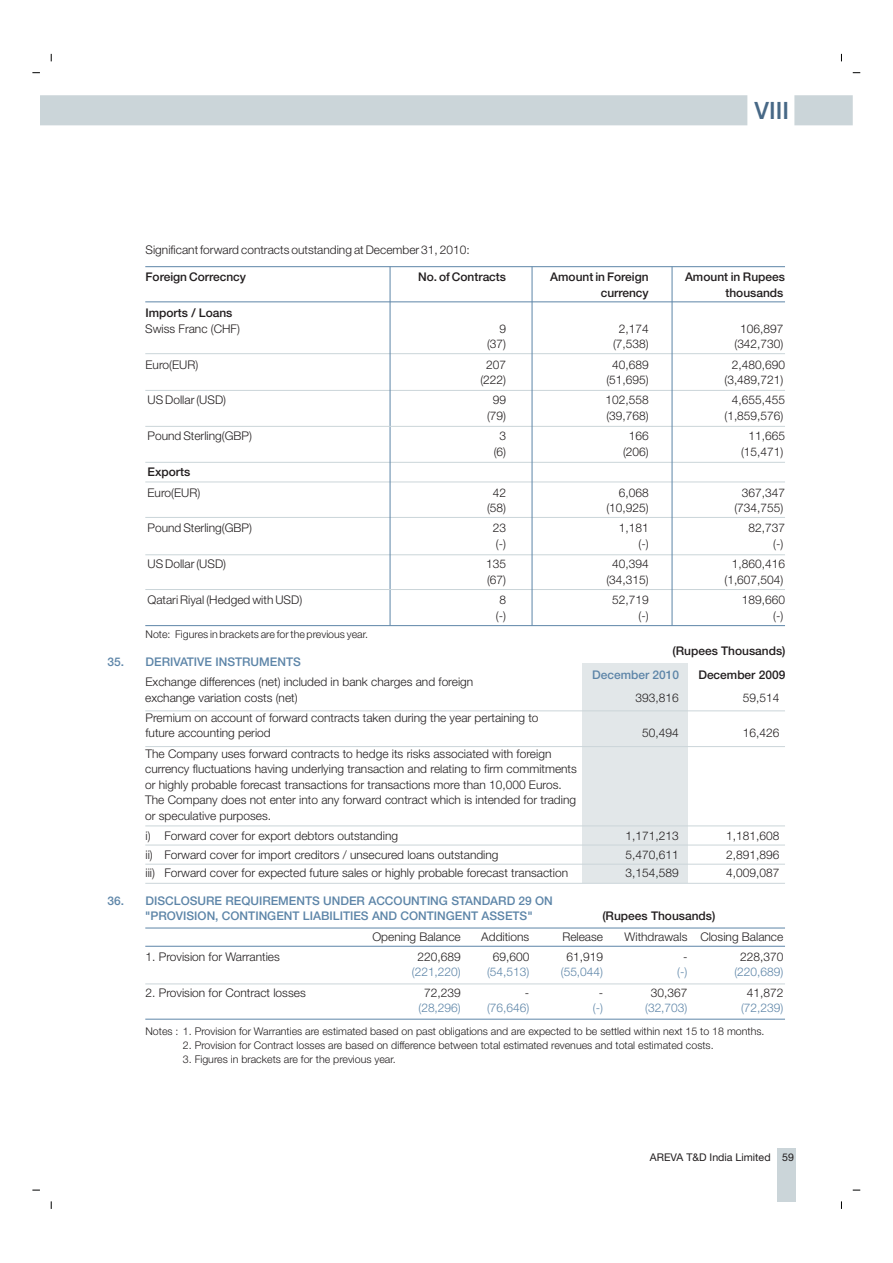
<style>
.page{position:relative;width:893px;height:1263px;background:#fff}
.page>*{position:absolute;margin:0;border:0;box-sizing:border-box;transform-origin:0 0}
.t1{font:500 23.85px "Helvetica Neue";color:#476886}
.t2{font:300 12px/15.5px "Helvetica Neue";color:#221e1f}
.t3{font:500 12px "Helvetica Neue";color:#221e1f}
.t4{font:500 12px/15.5px "Helvetica Neue";color:#5d85a8}
.t5{font:300 12px "Helvetica Neue";color:#5d85a8}
.t6{font:300 10.65px "Helvetica Neue";color:#221e1f}
.t7{font:10.65px "Helvetica Neue";color:#221e1f}
</style>
<div class="page">
<svg style="left:40px;top:95px;width:813px;height:30px;background:#ced7db"></svg>
<div style="left:777px;top:1148px;width:19px;height:53px;background:#cbd5d9"></div>
<div style="left:583px;top:664px;width:105px;height:219px;background:#e2e7e9"></div>
<hr style="left:145px;top:625px;width:640px;height:1px;background:#5d85a8">
<hr style="left:145px;top:302px;width:640px;height:1px;background:#5d85a8">
<hr style="left:145px;top:266px;width:640px;height:1px;background:#5d85a8">
<hr style="left:145px;top:517px;width:640px;height:1px;background:#cbd5d9">
<hr style="left:145px;top:482px;width:640px;height:1px;background:#cbd5d9">
<hr style="left:145px;top:554px;width:640px;height:1px;background:#cbd5d9">
<hr style="left:145px;top:462px;width:640px;height:1px;background:#cbd5d9">
<hr style="left:145px;top:390px;width:640px;height:1px;background:#cbd5d9">
<hr style="left:145px;top:353px;width:640px;height:1px;background:#cbd5d9">
<hr style="left:390px;top:267px;width:1px;height:358px;background:#5d85a8">
<hr style="left:145px;top:426px;width:640px;height:1px;background:#cbd5d9">
<hr style="left:145px;top:589px;width:640px;height:1px;background:#cbd5d9">
<hr style="left:532px;top:267px;width:1px;height:358px;background:#5d85a8">
<hr style="left:672px;top:267px;width:1px;height:358px;background:#5d85a8">
<hr style="left:145px;top:711px;width:640px;height:1px;background:#cbd5d9">
<hr style="left:145px;top:746px;width:640px;height:1px;background:#cbd5d9">
<hr style="left:145px;top:826px;width:640px;height:1px;background:#cbd5d9">
<hr style="left:145px;top:845px;width:640px;height:1px;background:#cbd5d9">
<hr style="left:145px;top:864px;width:640px;height:1px;background:#cbd5d9">
<hr style="left:145px;top:883px;width:640px;height:1px;background:#cbd5d9">
<hr style="left:145px;top:928px;width:640px;height:1px;background:#5d85a8">
<hr style="left:145px;top:946px;width:640px;height:1px;background:#5d85a8">
<hr style="left:145px;top:984px;width:640px;height:1px;background:#cbd5d9">
<hr style="left:145px;top:1019px;width:640px;height:1px;background:#5d85a8">
<h1 class="t1" style="left:754px;top:102px;width:36px">VIII</h1>
<p class="t2" style="left:146px;top:243px;width:326px">Significant forward contracts outstanding at December 31, 2010:</p>
<p class="t3" style="left:146px;top:273px;width:102px">Foreign Correcncy</p>
<p class="t3" style="left:418px;top:273px;width:90px">No. of Contracts</p>
<p class="t3" style="left:550px;top:273px;width:100px">Amount in Foreign</p>
<p class="t3" style="left:685px;top:273px;width:101px">Amount in Rupees</p>
<p class="t3" style="left:601px;top:288px;width:50px">currency</p>
<p class="t3" style="left:725px;top:288px;width:59px">thousands</p>
<p class="t3" style="left:146px;top:309px;width:88px">Imports / Loans</p>
<p class="t2" style="left:145px;top:322px;width:96px">Swiss Franc (CHF)</p>
<p class="t2" style="left:499px;top:322px;width:8px">9</p>
<p class="t2" style="left:619px;top:322px;width:31px">2,174</p>
<p class="t2" style="left:740px;top:322px;width:45px">106,897</p>
<p class="t2" style="left:487px;top:337px;width:21px">(37)</p>
<p class="t2" style="left:613px;top:337px;width:37px">(7,538)</p>
<p class="t2" style="left:734px;top:337px;width:50px">(342,730)</p>
<p class="t2" style="left:146px;top:358px;width:54px">Euro(EUR)</p>
<p class="t2" style="left:486px;top:358px;width:21px">207</p>
<p class="t2" style="left:612px;top:358px;width:38px">40,689</p>
<p class="t2" style="left:732px;top:358px;width:55px">2,480,690</p>
<p class="t2" style="left:480px;top:373px;width:27px">(222)</p>
<p class="t2" style="left:606px;top:373px;width:44px">(51,695)</p>
<p class="t2" style="left:724px;top:373px;width:60px">(3,489,721)</p>
<p class="t2" style="left:148px;top:394px;width:80px">US Dollar (USD)</p>
<p class="t2" style="left:493px;top:394px;width:15px">99</p>
<p class="t2" style="left:605px;top:394px;width:45px">102,558</p>
<p class="t2" style="left:732px;top:394px;width:55px">4,655,455</p>
<p class="t2" style="left:487px;top:409px;width:21px">(79)</p>
<p class="t2" style="left:606px;top:409px;width:44px">(39,768)</p>
<p class="t2" style="left:724px;top:409px;width:60px">(1,859,576)</p>
<p class="t2" style="left:147px;top:430px;width:106px">Pound Sterling(GBP)</p>
<p class="t2" style="left:499px;top:430px;width:8px">3</p>
<p class="t2" style="left:629px;top:430px;width:21px">166</p>
<p class="t2" style="left:748px;top:430px;width:38px">11,665</p>
<p class="t2" style="left:494px;top:445px;width:14px">(6)</p>
<p class="t2" style="left:623px;top:445px;width:27px">(206)</p>
<p class="t2" style="left:741px;top:445px;width:44px">(15,471)</p>
<p class="t3" style="left:147px;top:467px;width:44px">Exports</p>
<p class="t2" style="left:147px;top:486px;width:54px">Euro(EUR)</p>
<p class="t2" style="left:493px;top:486px;width:15px">42</p>
<p class="t2" style="left:619px;top:486px;width:31px">6,068</p>
<p class="t2" style="left:742px;top:486px;width:45px">367,347</p>
<p class="t2" style="left:487px;top:501px;width:21px">(58)</p>
<p class="t2" style="left:606px;top:501px;width:44px">(10,925)</p>
<p class="t2" style="left:734px;top:501px;width:50px">(734,755)</p>
<p class="t2" style="left:147px;top:522px;width:106px">Pound Sterling(GBP)</p>
<p class="t2" style="left:493px;top:522px;width:15px">23</p>
<p class="t2" style="left:619px;top:522px;width:31px">1,181</p>
<p class="t2" style="left:748px;top:522px;width:38px">82,737</p>
<p class="t2" style="left:496px;top:537px;width:12px">(-)</p>
<p class="t2" style="left:638px;top:537px;width:12px">(-)</p>
<p class="t2" style="left:773px;top:537px;width:12px">(-)</p>
<p class="t2" style="left:147px;top:558px;width:80px">US Dollar (USD)</p>
<p class="t2" style="left:486px;top:558px;width:21px">135</p>
<p class="t2" style="left:612px;top:558px;width:38px">40,394</p>
<p class="t2" style="left:732px;top:558px;width:55px">1,860,416</p>
<p class="t2" style="left:487px;top:573px;width:21px">(67)</p>
<p class="t2" style="left:606px;top:573px;width:44px">(34,315)</p>
<p class="t2" style="left:724px;top:573px;width:60px">(1,607,504)</p>
<p class="t2" style="left:147px;top:593px;width:156px">Qatari Riyal (Hedged with USD)</p>
<p class="t2" style="left:499px;top:593px;width:8px">8</p>
<p class="t2" style="left:612px;top:593px;width:38px">52,719</p>
<p class="t2" style="left:742px;top:593px;width:45px">189,660</p>
<p class="t2" style="left:496px;top:609px;width:12px">(-)</p>
<p class="t2" style="left:638px;top:609px;width:12px">(-)</p>
<p class="t2" style="left:773px;top:609px;width:12px">(-)</p>
<p class="t6" style="left:146px;top:631px;width:224px">Note: Figures in brackets are for the previous year.</p>
<p class="t2" style="left:145px;top:675px;width:330px">Exchange differences (net) included in bank charges and foreign exchange variation costs (net)</p>
<p class="t3" style="left:672px;top:646px;width:115px">(Rupees Thousands)</p>
<p class="t4" style="left:592px;top:669px;width:88px">December 2010</p>
<p class="t3" style="left:698px;top:671px;width:88px">December 2009</p>
<p class="t4" style="left:108px;top:655px;width:195px">35. DERIVATIVE INSTRUMENTS</p>
<p class="t2" style="left:635px;top:691px;width:45px">393,816</p>
<p class="t2" style="left:743px;top:691px;width:38px">59,514</p>
<p class="t2" style="left:145px;top:711px;width:395px">Premium on account of forward contracts taken during the year pertaining to future accounting period</p>
<p class="t2" style="left:642px;top:727px;width:38px">50,494</p>
<p class="t2" style="left:743px;top:727px;width:38px">16,426</p>
<p class="t2" style="left:145px;top:747px;width:433px">The Company uses forward contracts to hedge its risks associated with foreign currency fluctuations having underlying transaction and relating to firm commitments or highly probable forecast transactions for transactions more than 10,000 Euros.<br>The Company does not enter into any forward contract which is intended for trading or speculative purposes.</p>
<p class="t2" style="left:145px;top:829px;width:254px">i) Forward cover for export debtors outstanding</p>
<p class="t2" style="left:625px;top:829px;width:55px">1,171,213</p>
<p class="t2" style="left:726px;top:829px;width:55px">1,181,608</p>
<p class="t2" style="left:145px;top:848px;width:354px">ii) Forward cover for import creditors / unsecured loans outstanding</p>
<p class="t2" style="left:625px;top:848px;width:55px">5,470,611</p>
<p class="t2" style="left:726px;top:848px;width:55px">2,891,896</p>
<p class="t2" style="left:145px;top:866px;width:424px">iii) Forward cover for expected future sales or highly probable forecast transaction</p>
<p class="t2" style="left:625px;top:866px;width:55px">3,154,589</p>
<p class="t2" style="left:726px;top:866px;width:55px">4,009,087</p>
<p class="t3" style="left:602px;top:911px;width:115px">(Rupees Thousands)</p>
<p class="t2" style="left:372px;top:930px;width:90px">Opening Balance</p>
<p class="t2" style="left:481px;top:930px;width:49px">Additions</p>
<p class="t2" style="left:562px;top:930px;width:42px">Release</p>
<p class="t2" style="left:624px;top:930px;width:160px">Withdrawals Closing Balance</p>
<p class="t2" style="left:145px;top:950px;width:136px">1. Provision for Warranties</p>
<p class="t2" style="left:418px;top:950px;width:45px">220,689</p>
<p class="t2" style="left:493px;top:950px;width:38px">69,600</p>
<p class="t2" style="left:566px;top:950px;width:38px">61,919</p>
<p class="t2" style="left:683px;top:950px;width:6px">-</p>
<p class="t2" style="left:740px;top:950px;width:45px">228,370</p>
<p class="t2" style="left:145px;top:986px;width:162px">2. Provision for Contract losses</p>
<p class="t2" style="left:424px;top:986px;width:38px">72,239</p>
<p class="t2" style="left:525px;top:986px;width:6px">-</p>
<p class="t2" style="left:599px;top:986px;width:6px">-</p>
<p class="t2" style="left:651px;top:986px;width:38px">30,367</p>
<p class="t2" style="left:747px;top:986px;width:38px">41,872</p>
<p class="t6" style="left:145px;top:1028px;width:620px">Notes : 1. Provision for Warranties are estimated based on past obligations and are expected to be settled within next 15 to 18 months.</p>
<p class="t6" style="left:183px;top:1042px;width:532px">2. Provision for Contract losses are based on difference between total estimated revenues and total estimated costs.</p>
<p class="t6" style="left:183px;top:1055px;width:214px">3. Figures in brackets are for the previous year.</p>
<p class="t4" style="left:145px;top:894px;width:409px;text-indent:-38px">36. DISCLOSURE REQUIREMENTS UNDER ACCOUNTING STANDARD 29 ON "PROVISION, CONTINGENT LIABILITIES AND CONTINGENT ASSETS"</p>
<p class="t5" style="left:412px;top:968px;width:50px">(221,220)</p>
<p class="t5" style="left:487px;top:968px;width:44px">(54,513)</p>
<p class="t5" style="left:561px;top:968px;width:44px">(55,044)</p>
<p class="t5" style="left:677px;top:968px;width:12px">(-)</p>
<p class="t5" style="left:734px;top:968px;width:50px">(220,689)</p>
<p class="t5" style="left:418px;top:1004px;width:44px">(28,296)</p>
<p class="t5" style="left:487px;top:1004px;width:44px">(76,646)</p>
<p class="t5" style="left:593px;top:1004px;width:12px">(-)</p>
<p class="t5" style="left:645px;top:1004px;width:44px">(32,703)</p>
<p class="t5" style="left:741px;top:1004px;width:44px">(72,239)</p>
<p class="t7" style="left:650px;top:1153px;width:145px">AREVA T&amp;D India Limited 59</p>
</div>
